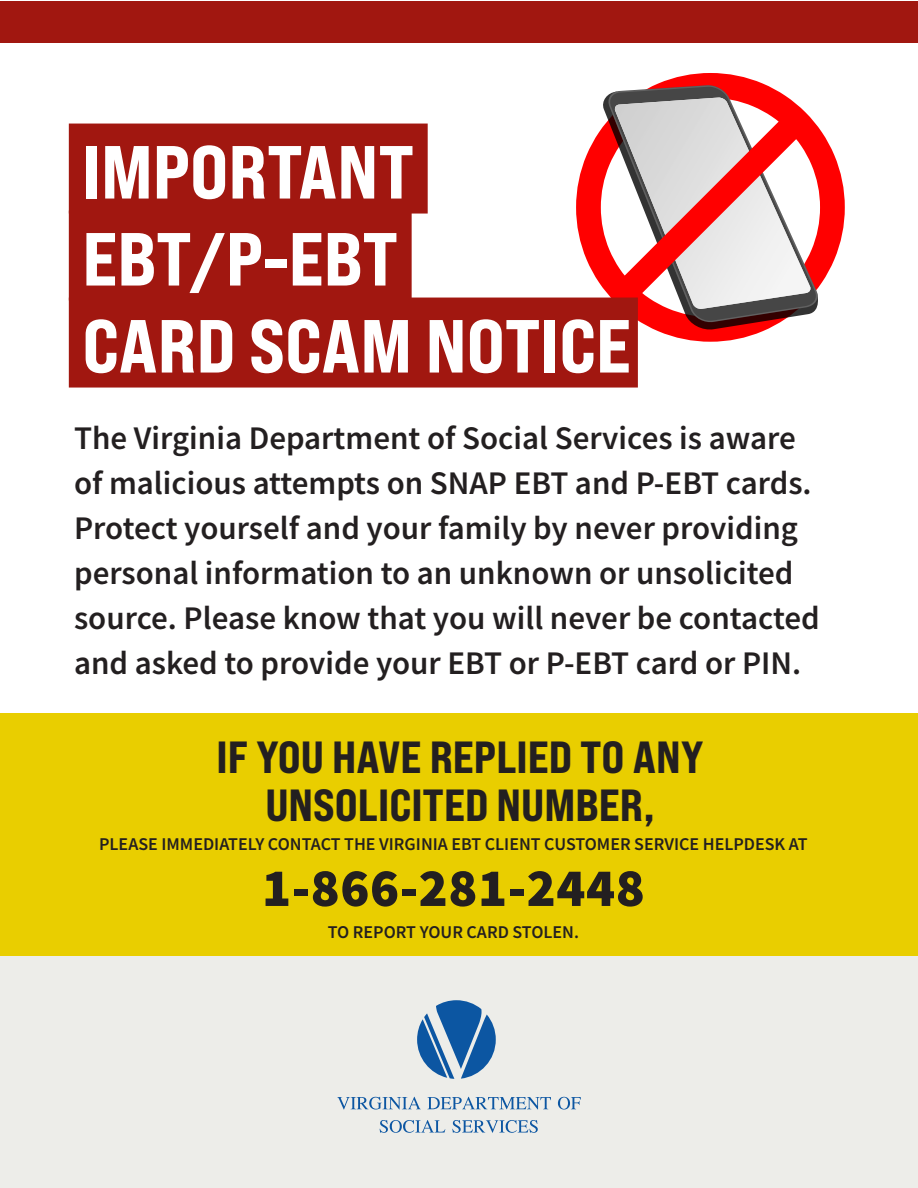
<style>
.page{position:relative;width:918px;height:1188px;background:#fff}
.page>*{position:absolute;margin:0;border:0;box-sizing:border-box;transform-origin:0 0}
.HEADER_UNDERLINE{font:75px/87px "Bebas Neue Pro Exp Eb";color:#fff}
.Image_titles{font:900 54px "Source Sans Pro";letter-spacing:.01em;color:#231f20}
.How_you_can_help{font:45px/48px "Bebas Neue Pro Exp Eb";color:#231f20;text-align:center}
.Up_to_date_text{font:600 33px/45px "Source Sans Pro";color:#231f20}
.Image_titles-2{font:600 18px "Source Sans Pro";color:#231f20}
</style>
<div class="page">
<div style="left:0;top:955px;width:918px;height:233px;background:#edede9"></div>
<div style="left:0;top:713px;width:918px;height:243px;background:#e9ce00"></div>
<svg style="left:417px;top:1000px;width:79px;height:79px"></svg>
<svg style="left:337px;top:1097px;width:84px;height:13px"></svg>
<svg style="left:427px;top:1097px;width:124px;height:13px"></svg>
<svg style="left:558px;top:1097px;width:23px;height:13px"></svg>
<svg style="left:380px;top:1120px;width:65px;height:13px"></svg>
<svg style="left:452px;top:1120px;width:86px;height:13px"></svg>
<svg style="left:576px;top:73px;width:269px;height:269px"></svg>
<svg style="left:603px;top:92px;width:215px;height:238px;fill:#f00"></svg>
<svg style="left:606px;top:85px;width:214px;height:238px"></svg>
<svg style="left:608px;top:85px;width:210px;height:237px"></svg>
<svg style="left:614px;top:97px;width:197px;height:212px"></svg>
<div style="left:69px;top:124px;width:359px;height:90px;background:#a11710"></div>
<div style="left:69px;top:211px;width:343px;height:90px;background:#a11710"></div>
<div style="left:69px;top:298px;width:569px;height:90px;background:#a11710"></div>
<div style="left:0;top:1px;width:918px;height:41px;background:#a11710"></div>
<p class="HEADER_UNDERLINE" style="left:82px;top:127px;width:550px">IMPORTANT<br>EBT/P-EBT<br>CARD SCAM NOTICE</p>
<p class="Up_to_date_text" style="left:74px;top:415px;width:747px">The Virginia Department of Social Services is aware of malicious attempts on SNAP EBT and P-EBT cards.<br>Protect yourself and your family by never providing personal information to an unknown or unsolicited source. Please know that you will never be contacted and asked to provide your EBT or P-EBT card or PIN.</p>
<p class="How_you_can_help" style="left:217px;top:732px;width:489px">IF YOU HAVE REPLIED TO ANY<br>UNSOLICITED NUMBER,</p>
<p class="Image_titles-2" style="left:99px;top:832px;width:710px">PLEASE IMMEDIATELY CONTACT THE VIRGINIA EBT CLIENT CUSTOMER SERVICE HELPDESK AT</p>
<p class="Image_titles" style="left:262px;top:851px;width:384px">1-866-281-2448</p>
<p class="Image_titles-2" style="left:328px;top:920px;width:253px">TO REPORT YOUR CARD STOLEN.</p>
</div>
